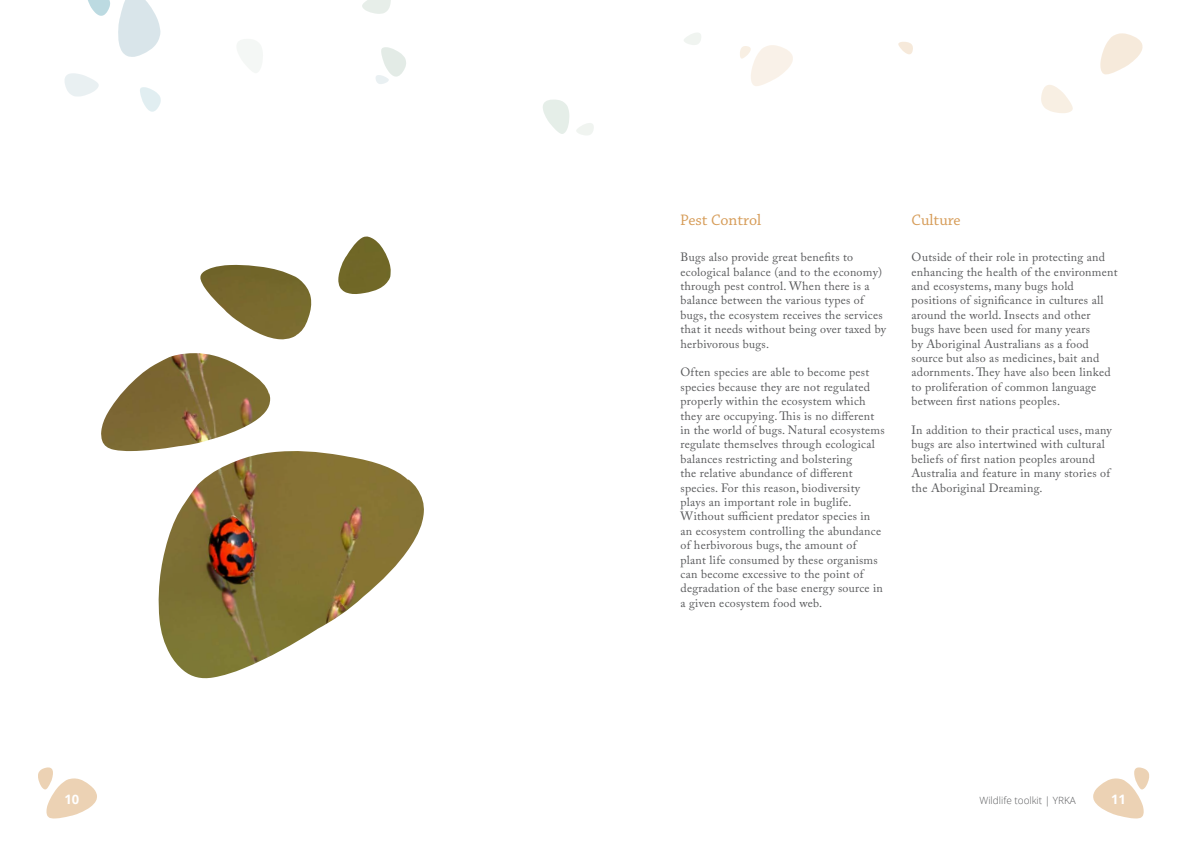
<style>
.page{position:relative;width:1191px;height:842px;background:#fff}
.page>*{position:absolute;margin:0;border:0;box-sizing:border-box;transform-origin:0 0}
.t1{font:16px "Chaparral Pro";color:#d69c58}
.t2{font:700 13px "Open Sans";color:#fff}
.t3{font:12px/14.4px "Adobe Caslon Pro";letter-spacing:.02em;color:#58595b}
.t4{font:300 10px "Open Sans";color:#58595b}
</style>
<div class="page">
<svg style="left:1041px;top:85px;width:32px;height:28px"></svg>
<svg style="left:1100px;top:33px;width:42px;height:41px"></svg>
<svg style="left:65px;top:73px;width:34px;height:24px"></svg>
<svg style="left:118px;top:0;width:42px;height:57px"></svg>
<svg style="left:88px;top:0;width:22px;height:16px"></svg>
<svg style="left:140px;top:87px;width:21px;height:25px"></svg>
<svg style="left:237px;top:39px;width:26px;height:34px"></svg>
<svg style="left:362px;top:0;width:29px;height:14px"></svg>
<svg style="left:740px;top:45px;width:53px;height:41px"></svg>
<svg style="left:898px;top:42px;width:15px;height:12px"></svg>
<svg style="left:376px;top:47px;width:30px;height:37px"></svg>
<svg style="left:543px;top:100px;width:26px;height:34px"></svg>
<svg style="left:576px;top:123px;width:18px;height:12px"></svg>
<svg style="left:684px;top:33px;width:17px;height:12px"></svg>
<svg style="left:1093px;top:767px;width:56px;height:51px"></svg>
<svg style="left:38px;top:767px;width:59px;height:51px"></svg>
<svg style="left:101px;top:236px;width:323px;height:443px"></svg>
<h1 class="t1" style="left:680px;top:211px;width:82px">Pest Control</h1>
<h1 class="t1" style="left:911px;top:211px;width:51px">Culture</h1>
<p class="t3" style="left:680px;top:250px;width:207px">Bugs also provide great benefits to ecological balance (and to the economy) through pest control. When there is a balance between the various types of bugs, the ecosystem receives the services that it needs without being over taxed by herbivorous bugs.</p>
<p class="t3" style="left:680px;top:365px;width:206px">Often species are able to become pest species because they are not regulated properly within the ecosystem which they are occupying. This is no different in the world of bugs. Natural ecosystems regulate themselves through ecological balances restricting and bolstering<br>the relative abundance of different species. For this reason, biodiversity plays an important role in buglife.<br>Without sufficient predator species in an ecosystem controlling the abundance of herbivorous bugs, the amount of plant life consumed by these organisms can become excessive to the point of degradation of the base energy source in a given ecosystem food web.</p>
<p class="t3" style="left:911px;top:250px;width:207px">Outside of their role in protecting and enhancing the health of the environment and ecosystems, many bugs hold positions of significance in cultures all around the world. Insects and other<br>bugs have been used for many years<br>by Aboriginal Australians as a food source but also as medicines, bait and adornments. They have also been linked to proliferation of common language between first nations peoples.</p>
<p class="t3" style="left:911px;top:423px;width:202px">In addition to their practical uses, many bugs are also intertwined with cultural beliefs of first nation peoples around Australia and feature in many stories of the Aboriginal Dreaming.</p>
<p class="t2" style="left:64px;top:790px;width:16px">10</p>
<p class="t4" style="left:979px;top:793px;width:98px">Wildlife toolkit | YRKA</p>
<p class="t2" style="left:1111px;top:790px;width:16px">11</p>
</div>
